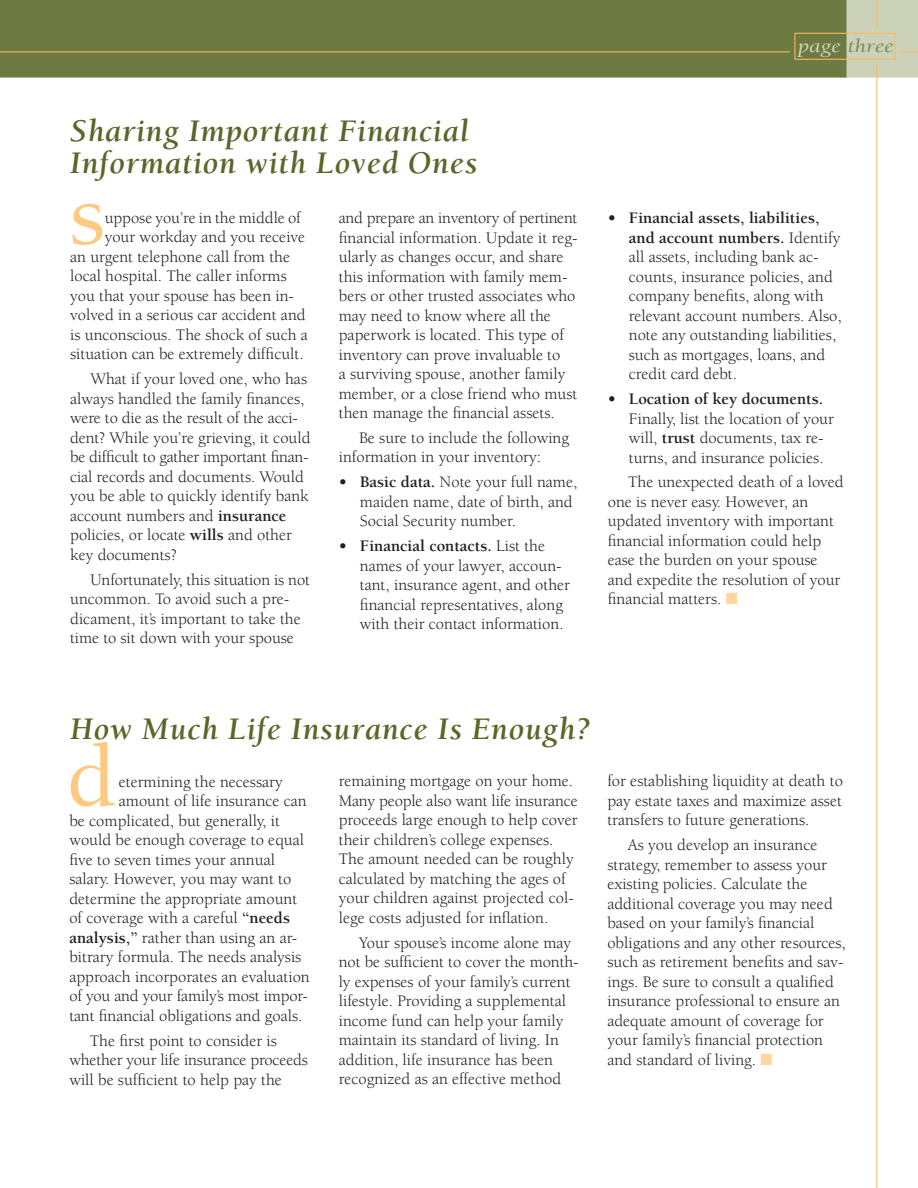
<style>
.page{position:relative;width:918px;height:1188px;background:#fff}
.page>*{position:absolute;margin:0;border:0;box-sizing:border-box;transform-origin:0 0}
.t1{font:500 90px "Berkeley";color:#fec980}
.t2{font:italic 700 32.25px/32.2px "Berkeley";letter-spacing:.025em;color:#586829}
.t3{font:italic 19.5px "Berkeley";letter-spacing:-.01em;color:#818e5b;scale:1.2 1}
.t4{font:16.5px/19.5px "Berkeley";color:#231f20}
.t5{font:700 16.5px "Berkeley";color:#231f20}
.s1{font-weight:700}
.s2{color:#ccd2b9}
.s3{color:#ffd69d}
</style>
<div class="page">
<div style="left:0;top:0;width:841px;height:78px;background:#6d7b42"></div>
<hr style="left:0;top:51px;width:790px;height:1px;background:#fdba58">
<div style="left:794px;top:33px;width:102px;height:27px;border:1px solid #fdba58"></div>
<svg style="left:841px;top:0;width:77px;height:78px;background:#c7cbad"></svg>
<hr style="left:876px;top:63px;width:1px;height:1125px;background:#fdba58">
<h2 class="t2" style="left:70px;top:115px;width:409px">Sharing Important Financial<br>Information with Loved Ones</h2>
<p class="t4" style="left:105px;top:208px;width:198px">uppose you’re in the middle of</p>
<p class="t4" style="left:105px;top:228px;width:202px">your workday and you receive</p>
<p class="t4" style="left:70px;top:247px;width:221px">an urgent telephone call from the</p>
<p class="t4" style="left:70px;top:267px;width:218px">local hospital. The caller informs</p>
<p class="t4" style="left:70px;top:286px;width:225px">you that your spouse has been in-</p>
<p class="t4" style="left:70px;top:306px;width:237px">volved in a serious car accident and</p>
<p class="t4" style="left:70px;top:325px;width:239px">is unconscious. The shock of such a</p>
<p class="t4" style="left:70px;top:345px;width:235px">situation can be extremely difficult.</p>
<p class="t4" style="left:70px;top:370px;width:242px;text-indent:20px">What if your loved one, who has always handled the family finances, were to die as the result of the acci&shy;dent? While you’re grieving, it could be difficult to gather important finan&shy;cial records and documents. Would you be able to quickly identify bank account numbers and <span class="s1">insurance </span>policies, or locate <span class="s1">wills</span> and other key documents?</p>
<p class="t4" style="left:70px;top:570px;width:241px;text-indent:20px">Unfortunately, this situation is not uncommon. To avoid such a pre&shy;dicament, it’s important to take the time to sit down with your spouse</p>
<h1 class="t1" style="left:70px;top:168px;width:37px">s</h1>
<p class="t4" style="left:339px;top:208px;width:240px">and prepare an inventory of pertinent financial information. Update it reg&shy;ularly as changes occur, and share this information with family mem&shy;bers or other trusted associates who may need to know where all the paperwork is located. This type of inventory can prove invaluable to<br>a surviving spouse, another family member, or a close friend who must then manage the financial assets.</p>
<p class="t4" style="left:339px;top:428px;width:232px;text-indent:20px">Be sure to include the following information in your inventory:</p>
<p class="t4" style="left:360px;top:473px;width:219px;text-indent:-21px"><span class="s1">• Basic data.</span> Note your full name, maiden name, date of birth, and<br>Social Security number.</p>
<p class="t4" style="left:360px;top:537px;width:212px;text-indent:-21px"><span class="s1">• Financial contacts.</span> List the names of your lawyer, accoun&shy;tant, insurance agent, and other financial representatives, along with their contact information.</p>
<p class="t3" style="left:798px;top:36px;width:81px"><span class="s2">page</span> three</p>
<p class="t4" style="left:629px;top:209px;width:214px;text-indent:-21px"><span class="s1">• Financial assets, liabilities, and account numbers.</span> Identify all assets, including bank ac&shy;counts, insurance policies, and company benefits, along with relevant account numbers. Also, note any outstanding liabilities, such as mortgages, loans, and credit card debt.</p>
<p class="t5" style="left:608px;top:390px;width:217px">• Location of key documents.</p>
<p class="t4" style="left:629px;top:409px;width:207px">Finally, list the location of your will, <span class="s1">trust</span> documents, tax re&shy;turns, and insurance policies.</p>
<p class="t4" style="left:608px;top:473px;width:238px;text-indent:20px">The unexpected death of a loved one is never easy. However, an updated inventory with important financial information could help ease the burden on your spouse and expedite the resolution of your financial matters. <span class="s3">■</span></p>
<h2 class="t2" style="left:70px;top:713px;width:521px">How Much Life Insurance Is Enough?</h2>
<p class="t4" style="left:119px;top:772px;width:165px">etermining the necessary</p>
<p class="t4" style="left:119px;top:792px;width:189px">amount of life insurance can</p>
<p class="t4" style="left:69px;top:811px;width:212px">be complicated, but generally, it</p>
<p class="t4" style="left:69px;top:831px;width:236px">would be enough coverage to equal</p>
<p class="t4" style="left:69px;top:850px;width:207px">five to seven times your annual</p>
<p class="t4" style="left:69px;top:870px;width:224px">salary. However, you may want to</p>
<p class="t4" style="left:69px;top:889px;width:229px">determine the appropriate amount</p>
<p class="t4" style="left:69px;top:909px;width:222px">of coverage with a careful <span class="s1">“needs</span></p>
<p class="t4" style="left:69px;top:928px;width:229px"><span class="s1">analysis,”</span> rather than using an ar-</p>
<p class="t4" style="left:69px;top:948px;width:234px">bitrary formula. The needs analysis</p>
<p class="t4" style="left:69px;top:967px;width:242px">approach incorporates an evaluation</p>
<p class="t4" style="left:69px;top:987px;width:240px">of you and your family’s most impor-</p>
<p class="t4" style="left:69px;top:1006px;width:235px">tant financial obligations and goals.</p>
<p class="t4" style="left:69px;top:1031px;width:240px;text-indent:20px">The first point to consider is whether your life insurance proceeds will be sufficient to help pay the</p>
<h1 class="t1" style="left:67px;top:729px;width:50px">d</h1>
<p class="t4" style="left:339px;top:772px;width:240px">remaining mortgage on your home.<br>Many people also want life insurance proceeds large enough to help cover their children’s college expenses.<br>The amount needed can be roughly calculated by matching the ages of your children against projected col&shy;lege costs adjusted for inflation.</p>
<p class="t4" style="left:339px;top:933px;width:241px;text-indent:20px">Your spouse’s income alone may not be sufficient to cover the month&shy;ly expenses of your family’s current lifestyle. Providing a supplemental income fund can help your family maintain its standard of living. In addition, life insurance has been recognized as an effective method</p>
<p class="t4" style="left:607px;top:772px;width:237px;text-align:justify">for establishing liquidity at death to pay estate taxes and maximize asset transfers to future generations.</p>
<p class="t4" style="left:607px;top:836px;width:240px;text-indent:20px">As you develop an insurance strategy, remember to assess your existing policies. Calculate the additional coverage you may need based on your family’s financial obligations and any other resources, such as retirement benefits and sav&shy;ings. Be sure to consult a qualified insurance professional to ensure an adequate amount of coverage for your family’s financial protection and standard of living. <span class="s3">■</span></p>
</div>
